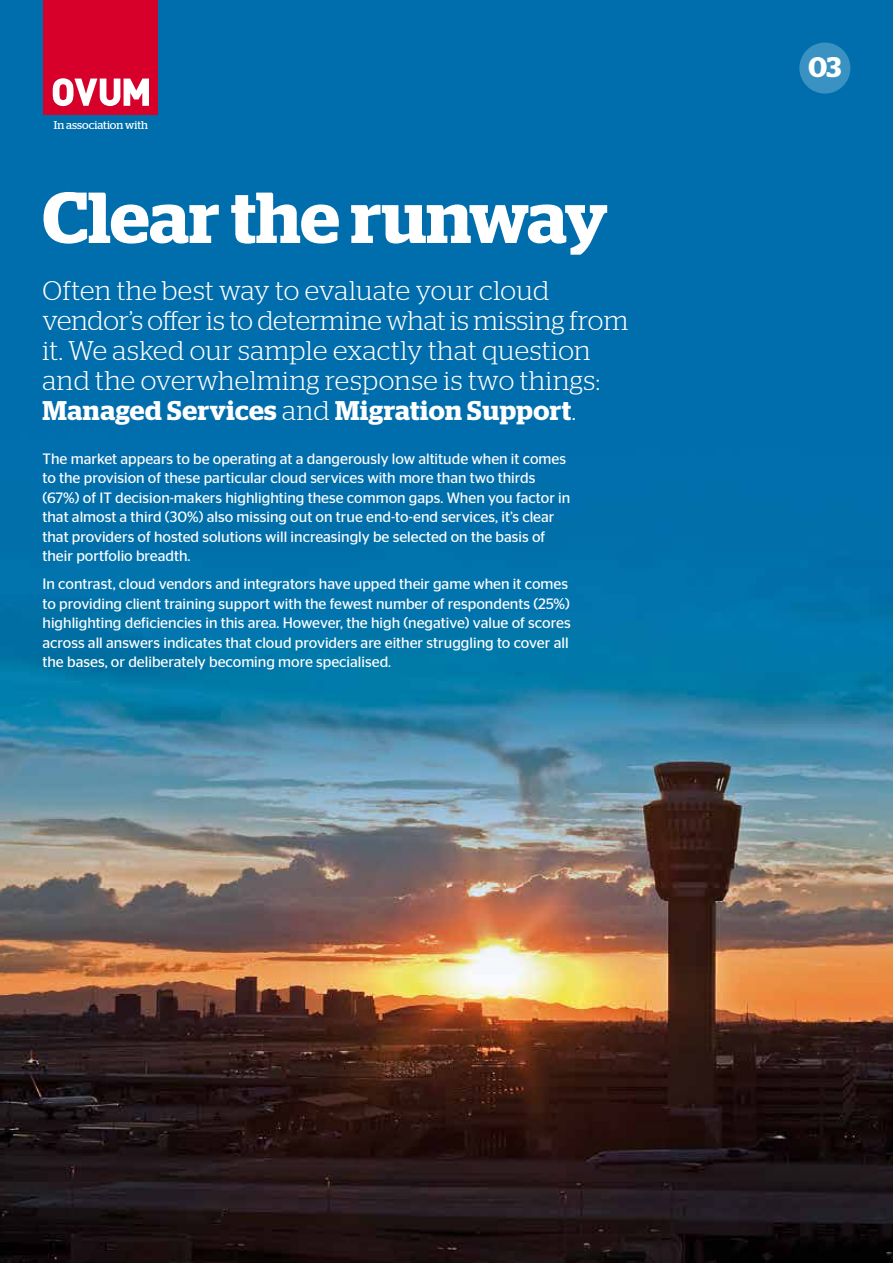
<style>
.page{position:relative;width:893px;height:1263px;background:#fff}
.page>*{position:absolute;margin:0;border:0;box-sizing:border-box;transform-origin:0 0}
.t1{font:600 72px "Stag";color:#fff}
.t2{font:600 28.2px "Stag";color:#fff}
.t3{font:300 27px/30px "Stag";letter-spacing:.01em;color:#fff}
.t4{font:15px/19.5px "Stag Sans";color:#fff}
.t5{font:11.4px "Stag";color:#fff}
.s1{font-weight:600}
</style>
<div class="page">
<img style="left:0;top:0;width:893px;height:1263px">
<div style="left:44px;top:0;width:114px;height:114px;background:#d6002b"></div>
<svg style="left:53px;top:78px;width:96px;height:28px"></svg>
<div style="left:799px;top:43px;width:51px;height:51px;background:#3992c1;border-radius:50%"></div>
<p class="t5" style="left:54px;top:119px;width:95px">In association with</p>
<h1 class="t1" style="left:43px;top:175px;width:567px">Clear the runway</h1>
<h3 class="t3" style="left:43px;top:275px;width:587px">Often the best way to evaluate your cloud vendor’s offer is to determine what is missing from it. We asked our sample exactly that question and the overwhelming response is two things:<br><span class="s1">Managed Services</span> and <span class="s1">Migration Support</span>.</h3>
<p class="t4" style="left:43px;top:449px;width:529px">The market appears to be operating at a dangerously low altitude when it comes to the provision of these particular cloud services with more than two thirds (67%) of IT decision-makers highlighting these common gaps. When you factor in that almost a third (30%) also missing out on true end-to-end services, it’s clear that providers of hosted solutions will increasingly be selected on the basis of their portfolio breadth.</p>
<p class="t4" style="left:43px;top:574px;width:530px">In contrast, cloud vendors and integrators have upped their game when it comes to providing client training support with the fewest number of respondents (25%) highlighting deficiencies in this area. However, the high (negative) value of scores across all answers indicates that cloud providers are either struggling to cover all the bases, or deliberately becoming more specialised.</p>
<h2 class="t2" style="left:808px;top:51px;width:34px">03</h2>
</div>
